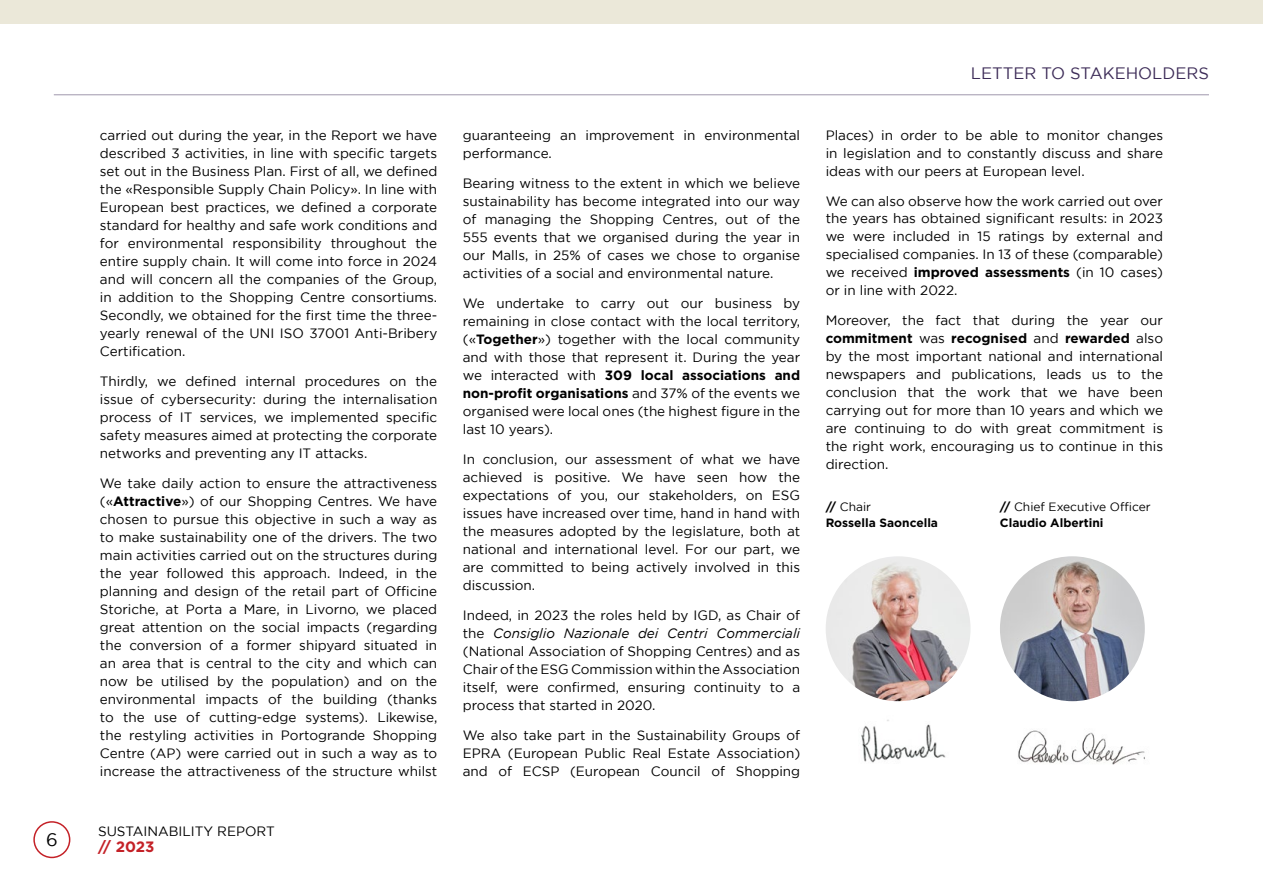
<style>
.page{position:relative;width:1263px;height:893px;background:#fff}
.page>*{position:absolute;margin:0;border:0;box-sizing:border-box;transform-origin:0 0}
.t1{font:18px "Gotham";color:#000101}
.t2{font:16.5px "Gotham";color:#3d2c58}
.t3{font:700 15px "Gotham";color:#c42127}
.t4{font:13.5px/18px "Gotham";color:#000;text-align:justify}
.t5{font:12px/16.5px "Gotham";color:#000}
.t6{font:700 12px/16.5px "Gotham";color:#000}
.s1{font-weight:700}
.s2{font-style:italic}
.s3{font-weight:400}
</style>
<div class="page">
<div style="left:33px;top:821px;width:37px;height:37px;border:2px solid #c42127;border-radius:50%"></div>
<div style="left:0;top:0;width:1263px;height:23px;background:#ebe8d9"></div>
<hr style="left:54px;top:95px;width:1155px;height:1px;background:#3d2c58">
<img style="left:1000px;top:556px;width:145px;height:145px;border-radius:72px">
<img style="left:826px;top:556px;width:144px;height:145px;border-radius:72px">
<img style="left:1018px;top:730px;width:127px;height:35px">
<img style="left:861px;top:720px;width:85px;height:43px">
<h1 class="t1" style="left:46px;top:829px;width:13px">6</h1>
<p class="t4" style="left:100px;top:126px;width:339px">carried out during the year, in the Report we have described 3 activities, in line with specific targets set out in the Business Plan. First of all, we defined the «Responsible Supply Chain Policy». In line with European best practices, we defined a corporate standard for healthy and safe work conditions and for environmental responsibility throughout the entire supply chain. It will come into force in 2024 and will concern all the companies of the Group, in addition to the Shopping Centre consortiums.<br>Secondly, we obtained for the first time the three&shy;yearly renewal of the UNI ISO 37001 Anti-Bribery Certification.</p>
<p class="t4" style="left:100px;top:372px;width:339px">Thirdly, we defined internal procedures on the issue of cybersecurity: during the internalisation process of IT services, we implemented specific safety measures aimed at protecting the corporate networks and preventing any IT attacks.</p>
<p class="t4" style="left:100px;top:474px;width:339px">We take daily action to ensure the attractiveness («<span class="s1">Attractive</span>») of our Shopping Centres. We have chosen to pursue this objective in such a way as to make sustainability one of the drivers. The two main activities carried out on the structures during the year followed this approach. Indeed, in the planning and design of the retail part of Officine Storiche, at Porta a Mare, in Livorno, we placed great attention on the social impacts (regarding the conversion of a former shipyard situated in an area that is central to the city and which can now be utilised by the population) and on the environmental impacts of the building (thanks to the use of cutting-edge systems). Likewise, the restyling activities in Portogrande Shopping Centre (AP) were carried out in such a way as to increase the attractiveness of the structure whilst</p>
<p class="t4" style="left:98px;top:822px;width:178px">SUSTAINABILITY REPORT</p>
<p class="t3" style="left:98px;top:837px;width:58px">// 2023</p>
<p class="t4" style="left:463px;top:126px;width:339px">guaranteeing an improvement in environmental performance.</p>
<p class="t4" style="left:463px;top:174px;width:339px">Bearing witness to the extent in which we believe sustainability has become integrated into our way of managing the Shopping Centres, out of the 555 events that we organised during the year in our Malls, in 25% of cases we chose to organise activities of a social and environmental nature.</p>
<p class="t4" style="left:463px;top:294px;width:339px">We undertake to carry out our business by remaining in close contact with the local territory, («<span class="s1">Together</span>») together with the local community and with those that represent it. During the year we interacted with <span class="s1">309 local associations and non-profit organisations</span> and 37% of the events we organised were local ones (the highest figure in the last 10 years).</p>
<p class="t4" style="left:463px;top:450px;width:339px">In conclusion, our assessment of what we have achieved is positive. We have seen how the expectations of you, our stakeholders, on ESG issues have increased over time, hand in hand with the measures adopted by the legislature, both at national and international level. For our part, we are committed to being actively involved in this discussion.</p>
<p class="t4" style="left:463px;top:606px;width:339px">Indeed, in 2023 the roles held by IGD, as Chair of the <span class="s2">Consiglio Nazionale dei Centri Commerciali </span>(National Association of Shopping Centres) and as Chair of the ESG Commission within the Association itself, were confirmed, ensuring continuity to a process that started in 2020.</p>
<p class="t4" style="left:463px;top:726px;width:339px">We also take part in the Sustainability Groups of EPRA (European Public Real Estate Association) and of ECSP (European Council of Shopping</p>
<p class="t2" style="left:971px;top:64px;width:240px">LETTER TO STAKEHOLDERS</p>
<p class="t4" style="left:826px;top:126px;width:339px">Places) in order to be able to monitor changes in legislation and to constantly discuss and share ideas with our peers at European level.</p>
<p class="t4" style="left:826px;top:192px;width:339px">We can also observe how the work carried out over the years has obtained significant results: in 2023 we were included in 15 ratings by external and specialised companies. In 13 of these (comparable) we received <span class="s1">improved assessments</span> (in 10 cases) or in line with 2022.</p>
<p class="t4" style="left:826px;top:311px;width:339px">Moreover, the fact that during the year our <span class="s1">commitment</span> was <span class="s1">recognised</span> and <span class="s1">rewarded</span> also by the most important national and international newspapers and publications, leads us to the conclusion that the work that we have been carrying out for more than 10 years and which we are continuing to do with great commitment is the right work, encouraging us to continue in this direction.</p>
<p class="t5" style="left:1000px;top:498px;width:152px"><span class="s1">//</span> Chief Executive Officer<br><span class="s1">Claudio Albertini</span></p>
<p class="t6" style="left:826px;top:498px;width:114px">// <span class="s3">Chair<br></span>Rossella Saoncella</p>
</div>
